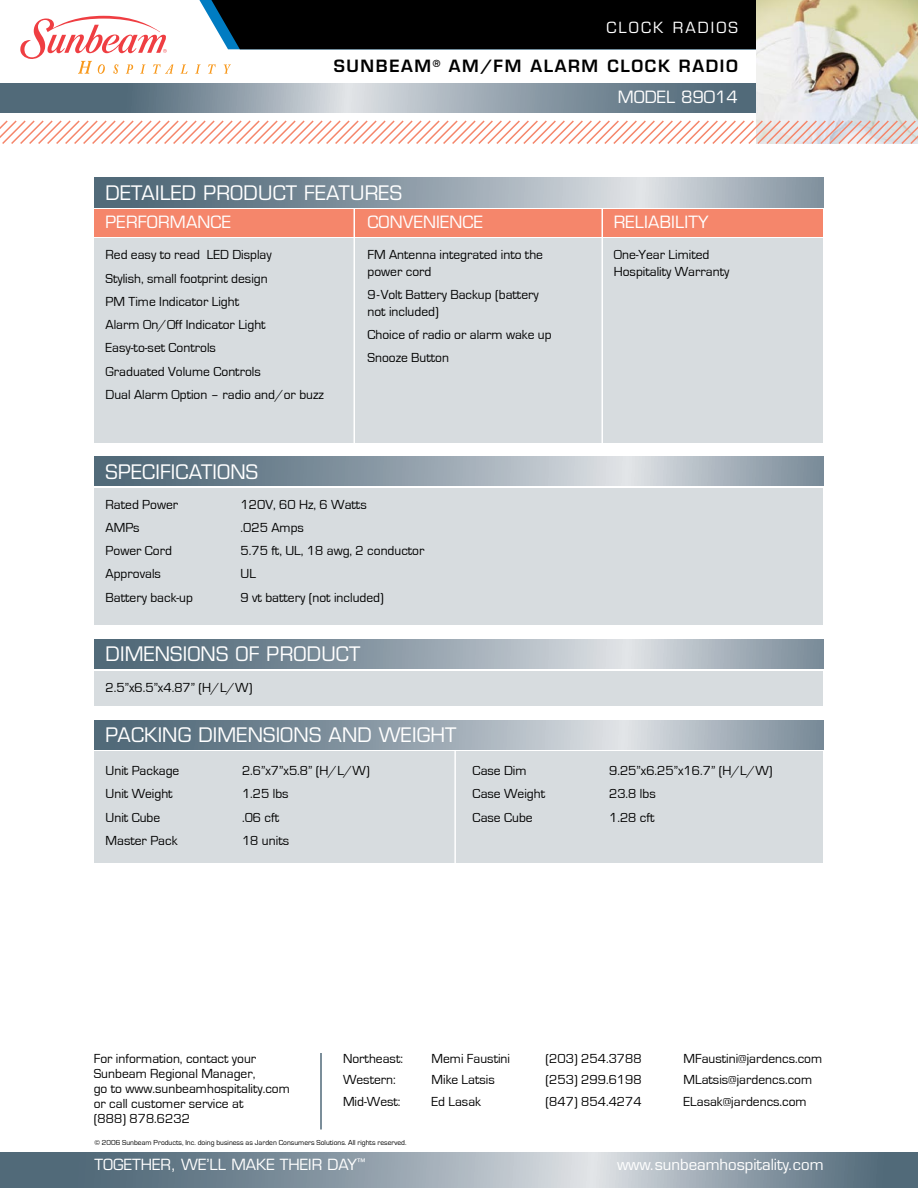
<style>
.page{position:relative;width:918px;height:1188px;background:#fff}
.page>*{position:absolute;margin:0;border:0;box-sizing:border-box;transform-origin:0 0}
.t1{font:19.5px "Eurostile";letter-spacing:.01em;color:#fff}
.t2{font:600 16.5px/31px "Eurostile";letter-spacing:.1em;color:#000;text-align:right}
.t3{font:16.5px "Eurostile";letter-spacing:.01em;color:#fff}
.t4{font:15px "Eurostile";color:#fff}
.t5{font:15px "Eurostile";letter-spacing:.14em;color:#fff}
.t6{font:13.5px/23.2px "Eurostile";color:#000}
.t7{font:7.5px "Eurostile";color:#000}
.s1{font-weight:400;color:#fff}
</style>
<div class="page">
<div style="left:94px;top:238px;width:729px;height:204px;background:#d7dcdf"></div>
<svg style="left:0;top:1153px;width:918px;height:35px;background:#8898a3"></svg>
<svg style="left:94px;top:178px;width:730px;height:29px;background:#92a0ab"></svg>
<div style="left:94px;top:209px;width:730px;height:27px;background:#f5866b"></div>
<hr style="left:354px;top:209px;width:1px;height:244px;background:#fff">
<hr style="left:602px;top:209px;width:1px;height:250px;background:#fff">
<div style="left:94px;top:671px;width:729px;height:34px;background:#d7dcdf"></div>
<svg style="left:94px;top:640px;width:730px;height:29px;background:#93a1ac"></svg>
<div style="left:94px;top:751px;width:729px;height:112px;background:#d7dcdf"></div>
<svg style="left:94px;top:720px;width:730px;height:29px;background:#93a1ac"></svg>
<div style="left:94px;top:488px;width:729px;height:137px;background:#d7dcdf"></div>
<svg style="left:94px;top:457px;width:730px;height:29px;background:#93a1ac"></svg>
<hr style="left:320px;top:1053px;width:2px;height:77px;background:#516a79">
<hr style="left:454px;top:750px;width:2px;height:134px;background:#fff">
<svg style="left:181px;top:64px;width:7px;height:10px"></svg>
<svg style="left:195px;top:64px;width:6px;height:10px"></svg>
<svg style="left:208px;top:64px;width:8px;height:10px"></svg>
<svg style="left:224px;top:64px;width:7px;height:10px"></svg>
<svg style="left:20px;top:16px;width:153px;height:58px"></svg>
<div style="left:199px;top:0;width:557px;height:49px;background:#000"></div>
<svg style="left:0;top:83px;width:756px;height:29px;background:#8394a0"></svg>
<img style="left:756px;top:0;width:162px;height:119px">
<svg style="left:0;top:119px;width:918px;height:25px"></svg>
<p class="t5" style="left:606px;top:19px;width:133px">CLOCK RADIOS</p>
<p class="t2" style="left:334px;top:50px;width:406px">SUNBEAM<sup>®</sup> AM/FM ALARM CLOCK RADIO<br><span class="s1">Model 89014</span></p>
<h1 class="t1" style="left:106px;top:182px;width:298px">DETAILED PRODUCT FEATURES</h1>
<p class="t3" style="left:106px;top:212px;width:126px">PERFORMANCE</p>
<p class="t3" style="left:367px;top:212px;width:116px">CONVENIENCE</p>
<p class="t3" style="left:614px;top:212px;width:96px">RELIABILITY</p>
<p class="t6" style="left:368px;top:247px;width:177px;line-height:16.5px">FM Antenna integrated into the power cord</p>
<p class="t6" style="left:368px;top:287px;width:173px;line-height:16.5px">9-Volt Battery Backup (battery not included)</p>
<p class="t6" style="left:368px;top:323px;width:186px">Choice of radio or alarm wake up<br>Snooze Button</p>
<p class="t6" style="left:614px;top:247px;width:117px;line-height:16.5px">One-Year Limited<br>Hospitality Warranty</p>
<p class="t6" style="left:106px;top:244px;width:220px">Red easy to read LED Display<br>Stylish, small footprint design<br>PM Time Indicator Light<br>Alarm On/Off Indicator Light<br>Easy-to-set Controls<br>Graduated Volume Controls<br>Dual Alarm Option – radio and/or buzz</p>
<h1 class="t1" style="left:106px;top:460px;width:154px">SPECIFICATIONS</h1>
<p class="t6" style="left:106px;top:493px;width:74px">Rated Power</p>
<p class="t6" style="left:241px;top:493px;width:128px">120V, 60 Hz, 6 Watts</p>
<p class="t6" style="left:106px;top:516px;width:36px">AMPs</p>
<p class="t6" style="left:241px;top:516px;width:65px">.025 Amps</p>
<p class="t6" style="left:106px;top:539px;width:68px">Power Cord</p>
<p class="t6" style="left:241px;top:539px;width:185px">5.75 ft, UL, 18 awg, 2 conductor</p>
<p class="t6" style="left:106px;top:563px;width:57px">Approvals</p>
<p class="t6" style="left:241px;top:563px;width:17px">UL</p>
<p class="t6" style="left:106px;top:586px;width:89px">Battery back-up</p>
<p class="t6" style="left:241px;top:586px;width:145px">9 vt battery (not included)</p>
<h1 class="t1" style="left:106px;top:643px;width:256px">DIMENSIONS OF PRODUCT</h1>
<p class="t6" style="left:106px;top:676px;width:149px">2.5”x6.5”x4.87” (H/L/W)</p>
<h1 class="t1" style="left:106px;top:723px;width:353px">PACKING DIMENSIONS AND WEIGHT</h1>
<p class="t6" style="left:106px;top:759px;width:75px">Unit Package</p>
<p class="t6" style="left:242px;top:759px;width:129px">2.6”x7”x5.8” (H/L/W)</p>
<p class="t6" style="left:106px;top:783px;width:69px">Unit Weight</p>
<p class="t6" style="left:242px;top:783px;width:48px">1.25 lbs</p>
<p class="t6" style="left:106px;top:806px;width:56px">Unit Cube</p>
<p class="t6" style="left:242px;top:806px;width:39px">.06 cft</p>
<p class="t6" style="left:106px;top:829px;width:73px">Master Pack</p>
<p class="t6" style="left:242px;top:829px;width:49px">18 units</p>
<p class="t6" style="left:473px;top:759px;width:55px">Case Dim</p>
<p class="t6" style="left:609px;top:759px;width:165px">9.25”x6.25”x16.7” (H/L/W)</p>
<p class="t6" style="left:473px;top:783px;width:74px">Case Weight</p>
<p class="t6" style="left:609px;top:783px;width:48px">23.8 lbs</p>
<p class="t6" style="left:473px;top:806px;width:62px">Case Cube</p>
<p class="t6" style="left:609px;top:806px;width:47px">1.28 cft</p>
<p class="t6" style="left:94px;top:1051px;width:198px;line-height:15px">For information, contact your<br>Sunbeam Regional Manager,<br>go to www.sunbeamhospitality.com or call customer service at<br>(888) 878.6232</p>
<p class="t4" style="left:94px;top:1155px;width:273px">TOGETHER, WE’LL MAKE THEIR DAY<sup>™</sup></p>
<p class="t4" style="left:617px;top:1155px;width:208px">www.sunbeamhospitality.com</p>
<p class="t6" style="left:343px;top:1047px;width:62px">Northeast:</p>
<p class="t6" style="left:432px;top:1047px;width:80px">Memi Faustini</p>
<p class="t6" style="left:546px;top:1047px;width:98px">(203) 254.3788</p>
<p class="t6" style="left:684px;top:1047px;width:140px">MFaustini@jardencs.com</p>
<p class="t6" style="left:343px;top:1069px;width:54px">Western:</p>
<p class="t6" style="left:432px;top:1069px;width:65px">Mike Latsis</p>
<p class="t6" style="left:546px;top:1069px;width:98px">(253) 299.6198</p>
<p class="t6" style="left:684px;top:1069px;width:130px">MLatsis@jardencs.com</p>
<p class="t6" style="left:343px;top:1090px;width:59px">Mid-West:</p>
<p class="t6" style="left:432px;top:1090px;width:51px">Ed Lasak</p>
<p class="t6" style="left:546px;top:1090px;width:98px">(847) 854.4274</p>
<p class="t6" style="left:684px;top:1090px;width:125px">ELasak@jardencs.com</p>
<p class="t7" style="left:94px;top:1138px;width:314px">© 2006 Sunbeam Products, Inc. doing business as Jarden Consumers Solutions. All rights reserved.</p>
</div>
